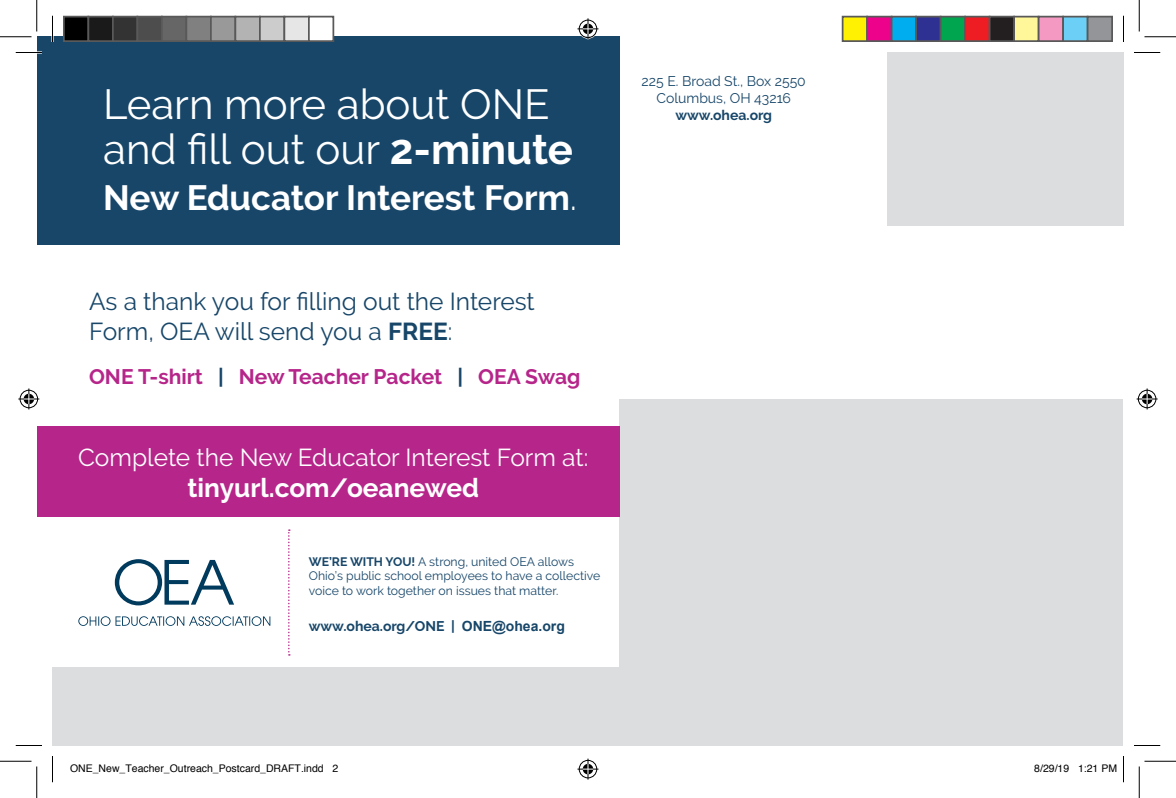
<style>
.page{position:relative;width:1176px;height:798px;background:#fff}
.page>*{position:absolute;margin:0;border:0;box-sizing:border-box;transform-origin:0 0}
.t1{font:42px/45.5px "Raleway";color:#fff}
.t2{font:700 35px "Raleway";color:#fff}
.t3{font:700 26.25px "Raleway";color:#fff}
.t4{font:24.5px/29.4px "Raleway";color:#174669}
.t5{font:24.5px "Raleway";color:#fff}
.t6{font:700 21px "Raleway";color:#b6258a}
.t7{font:14px/16.8px "Raleway";color:#174669;text-align:center}
.t8{font:700 14px "Raleway";color:#174669}
.t9{font:12.25px/14.7px "Raleway";color:#174669}
.t10{font:10.5px "Helvetica";color:#000}
.s1{font-weight:700}
.s2{font-weight:400}
.s3{color:#174669}
.s4{font-family:"Arial"}
</style>
<div class="page">
<div style="left:620px;top:399px;width:504px;height:347px;background:#dcdddf"></div>
<div style="left:887px;top:52px;width:237px;height:174px;background:#dcdddf"></div>
<div style="left:52px;top:667px;width:1072px;height:79px;background:#dcdddf"></div>
<div style="left:37px;top:37px;width:583px;height:208px;background:#174669"></div>
<div style="left:37px;top:427px;width:583px;height:90px;background:#b6258a"></div>
<svg style="left:115px;top:559px;width:119px;height:46px"></svg>
<svg style="left:78px;top:616px;width:192px;height:10px"></svg>
<svg style="left:288px;top:529px;width:2px;height:127px"></svg>
<hr style="left:16px;top:51px;width:26px;height:3px;background:#fff">
<hr style="left:51px;top:16px;width:3px;height:26px;background:#fff">
<svg style="left:16px;top:52px;width:26px;height:1px"></svg>
<svg style="left:1134px;top:52px;width:26px;height:1px"></svg>
<svg style="left:16px;top:745px;width:26px;height:1px"></svg>
<svg style="left:1134px;top:745px;width:26px;height:1px"></svg>
<svg style="left:52px;top:16px;width:1px;height:26px"></svg>
<svg style="left:52px;top:756px;width:1px;height:26px"></svg>
<svg style="left:1123px;top:16px;width:1px;height:26px"></svg>
<svg style="left:1123px;top:756px;width:1px;height:26px"></svg>
<hr style="left:0;top:36px;width:32px;height:1px;background:#000">
<hr style="left:1144px;top:36px;width:32px;height:1px;background:#000">
<hr style="left:0;top:761px;width:32px;height:1px;background:#000">
<hr style="left:1144px;top:761px;width:32px;height:1px;background:#000">
<hr style="left:36px;top:0;width:1px;height:32px;background:#000">
<hr style="left:36px;top:766px;width:1px;height:32px;background:#000">
<hr style="left:1139px;top:0;width:1px;height:32px;background:#000">
<hr style="left:1139px;top:766px;width:1px;height:32px;background:#000">
<svg style="left:578px;top:18px;width:20px;height:21px"></svg>
<svg style="left:578px;top:759px;width:20px;height:21px"></svg>
<svg style="left:18px;top:388px;width:21px;height:22px"></svg>
<svg style="left:1137px;top:388px;width:21px;height:22px"></svg>
<div style="left:64px;top:17px;width:24px;height:24px;background:#000"></div>
<div style="left:63px;top:16px;width:26px;height:26px;border:2px solid #595959"></div>
<div style="left:88px;top:17px;width:25px;height:24px;background:#1a1a1a"></div>
<div style="left:88px;top:16px;width:26px;height:26px;border:2px solid #595959"></div>
<div style="left:113px;top:17px;width:24px;height:24px;background:#333"></div>
<div style="left:112px;top:16px;width:26px;height:26px;border:2px solid #595959"></div>
<div style="left:137px;top:17px;width:25px;height:24px;background:#4d4d4d"></div>
<div style="left:136px;top:16px;width:27px;height:26px;border:2px solid #595959"></div>
<div style="left:162px;top:17px;width:24px;height:24px;background:#666"></div>
<div style="left:161px;top:16px;width:26px;height:26px;border:2px solid #595959"></div>
<div style="left:186px;top:17px;width:25px;height:24px;background:#808080"></div>
<div style="left:186px;top:16px;width:26px;height:26px;border:2px solid #595959"></div>
<div style="left:211px;top:17px;width:24px;height:24px;background:#999"></div>
<div style="left:210px;top:16px;width:26px;height:26px;border:2px solid #595959"></div>
<div style="left:235px;top:17px;width:25px;height:24px;background:#b3b3b3"></div>
<div style="left:234px;top:16px;width:27px;height:26px;border:2px solid #595959"></div>
<div style="left:260px;top:17px;width:24px;height:24px;background:#ccc"></div>
<div style="left:259px;top:16px;width:26px;height:26px;border:2px solid #595959"></div>
<div style="left:284px;top:17px;width:25px;height:24px;background:#e6e6e6"></div>
<div style="left:284px;top:16px;width:26px;height:26px;border:2px solid #595959"></div>
<div style="left:309px;top:17px;width:24px;height:24px;background:#fff"></div>
<div style="left:308px;top:16px;width:26px;height:26px;border:2px solid #595959"></div>
<div style="left:843px;top:17px;width:24px;height:24px;background:#fff101"></div>
<div style="left:842px;top:16px;width:26px;height:26px;border:2px solid #595959"></div>
<div style="left:867px;top:17px;width:25px;height:24px;background:#ed028c"></div>
<div style="left:866px;top:16px;width:26px;height:26px;border:2px solid #595959"></div>
<div style="left:892px;top:17px;width:24px;height:24px;background:#00aeef"></div>
<div style="left:891px;top:16px;width:26px;height:26px;border:2px solid #595959"></div>
<div style="left:916px;top:17px;width:25px;height:24px;background:#2e3092"></div>
<div style="left:915px;top:16px;width:27px;height:26px;border:2px solid #595959"></div>
<div style="left:941px;top:17px;width:24px;height:24px;background:#00a54f"></div>
<div style="left:940px;top:16px;width:26px;height:26px;border:2px solid #595959"></div>
<div style="left:965px;top:17px;width:25px;height:24px;background:#ee1d23"></div>
<div style="left:964px;top:16px;width:26px;height:26px;border:2px solid #595959"></div>
<div style="left:990px;top:17px;width:24px;height:24px;background:#231f20"></div>
<div style="left:989px;top:16px;width:26px;height:26px;border:2px solid #595959"></div>
<div style="left:1014px;top:17px;width:25px;height:24px;background:#fff79a"></div>
<div style="left:1013px;top:16px;width:27px;height:26px;border:2px solid #595959"></div>
<div style="left:1039px;top:17px;width:24px;height:24px;background:#f499c2"></div>
<div style="left:1038px;top:16px;width:26px;height:26px;border:2px solid #595959"></div>
<div style="left:1063px;top:17px;width:25px;height:24px;background:#6bcff6"></div>
<div style="left:1062px;top:16px;width:26px;height:26px;border:2px solid #595959"></div>
<div style="left:1088px;top:17px;width:24px;height:24px;background:#939598"></div>
<div style="left:1087px;top:16px;width:26px;height:26px;border:2px solid #595959"></div>
<p class="t1" style="left:103px;top:81px;width:471px">Learn more about ONE and fill out our <span class="s1">2-minute</span></p>
<p class="t2" style="left:103px;top:177px;width:475px">New Educator Interest Form<span class="s2">.</span></p>
<p class="t4" style="left:89px;top:287px;width:447px">As a thank you for filling out the Interest<br>Form, OEA will send you a <span class="s1">FREE</span>:</p>
<p class="t6" style="left:89px;top:365px;width:493px">ONE T-shirt <span class="s3">|</span> New Teacher Packet <span class="s3">|</span> OEA Swag</p>
<p class="t5" style="left:78px;top:444px;width:512px">Complete the New Educator Interest Form at:</p>
<p class="t3" style="left:187px;top:473px;width:293px">tinyurl.com/oeanewed</p>
<p class="t9" style="left:309px;top:554px;width:293px"><span class="s1">WE’RE WITH YOU!</span> A strong, united OEA allows<br>Ohio’s public school employees to have a collective voice to work together on issues that matter.</p>
<p class="t8" style="left:309px;top:618px;width:258px">www.ohea.org/ONE | <span class="s4">ONE@ohea.org</span></p>
<p class="t7" style="left:642px;top:73px;width:166px">225 E. Broad St., Box 2550<br>Columbus, OH 43216 <span class="s1">www.ohea.org</span></p>
<p class="t10" style="left:70px;top:760px;width:270px">ONE_New_Teacher_Outreach_Postcard_DRAFT.indd 2</p>
<p class="t10" style="left:1034px;top:760px;width:84px">8/29/19 1:21 PM</p>
</div>
